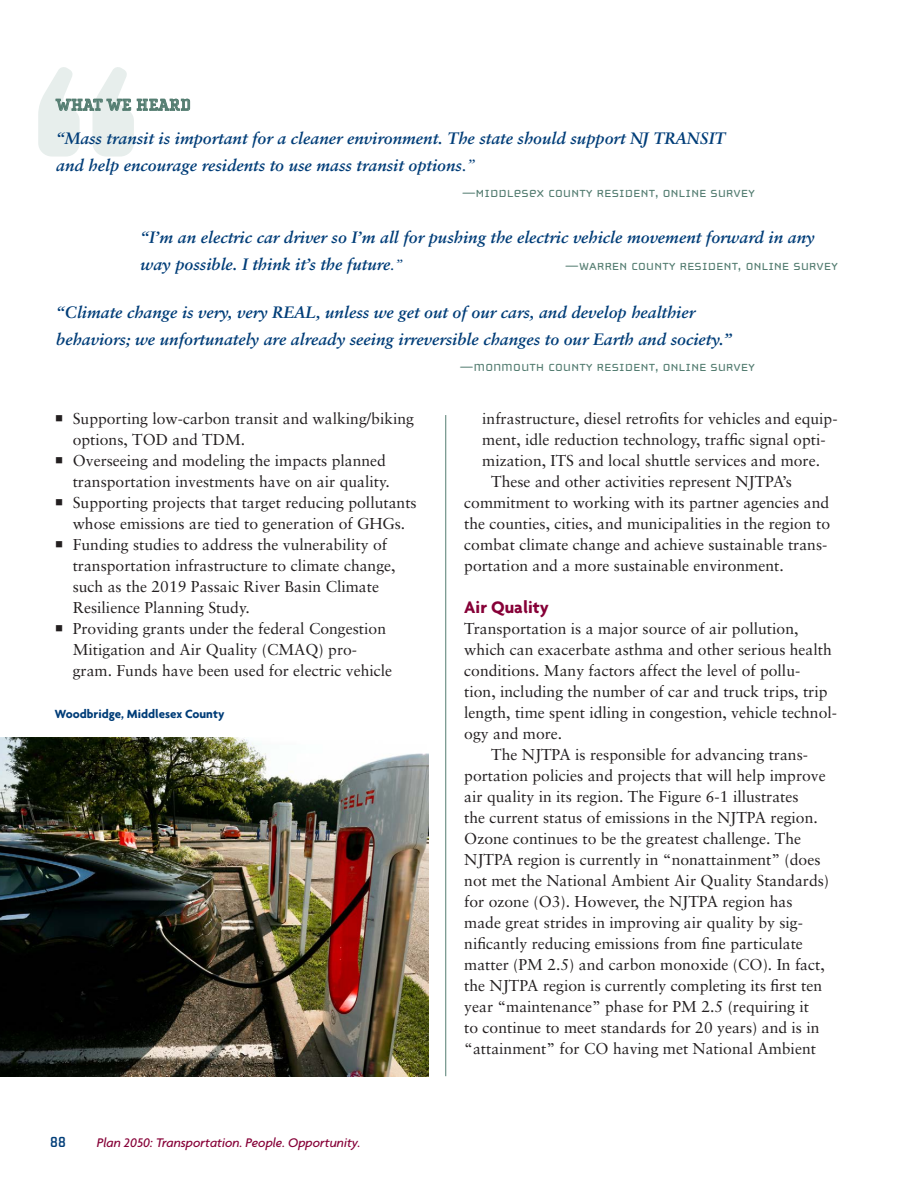
<style>
.page{position:relative;width:918px;height:1189px;background:#fff}
.page>*{position:absolute;margin:0;border:0;box-sizing:border-box;transform-origin:0 0}
.t1{font:700 18px "Agenda";color:#860037}
.t2{font:italic 700 16.5px/27px "Sabon";color:#003d78}
.t3{font:700 16.5px "Cholla Slab";letter-spacing:.025em;color:#547d71}
.t4{font:15.75px/21px "Sabon";color:#231f20}
.t5{font:15px "Cholla Unicase";letter-spacing:.025em;color:#547d71}
.t6{font:700 15px "Cholla Slab";color:#003d78}
.t7{font:italic 500 13.5px "Agenda";color:#860037}
.t8{font:700 12.75px "Agenda";color:#003d78}
.s1{font-weight:400}
.s2{font-weight:400;font-size:15px}
</style>
<div class="page">
<hr style="left:445px;top:415px;width:1px;height:660px;background:#547d71">
<svg style="left:38px;top:67px;width:152px;height:89px"></svg>
<img style="left:0;top:737px;width:428px;height:338px">
<p class="t3" style="left:56px;top:96px;width:136px">WHAT WE HEARD</p>
<p class="t2" style="left:56px;top:124px;width:671px">“Mass transit is important for a cleaner environment. The state should support NJ TRANSIT and help encourage residents to use mass transit options<span class="s1">.”</span></p>
<p class="t5" style="left:462px;top:185px;width:294px">—Middlesex COUNTY RESIDENT, ONLINE SURVEY</p>
<p class="t2" style="left:141px;top:223px;width:676px">“I’m an electric car driver so I’m all for pushing the electric vehicle movement forward in any way possible. I think it’s the future<span class="s2">.”</span></p>
<p class="t5" style="left:565px;top:258px;width:274px">—WARREN COUNTY RESIDENT, ONLINE SURVEY</p>
<p class="t2" style="left:56px;top:299px;width:677px">“Climate change is very, very REAL, unless we get out of our cars, and develop healthier behaviors; we unfortunately are already seeing irreversible changes to our Earth and society.”</p>
<p class="t5" style="left:460px;top:359px;width:297px">—monmouth COUNTY RESIDENT, ONLINE SURVEY</p>
<p class="t4" style="left:73px;top:408px;width:343px;text-indent:-18px">○ Supporting low-carbon transit and walking/biking options, TOD and TDM.</p>
<p class="t4" style="left:55px;top:450px;width:337px;text-align:right">○ Overseeing and modeling the impacts planned transportation investments have on air quality.</p>
<p class="t4" style="left:55px;top:492px;width:363px;text-align:center">○ Supporting projects that target reducing pollutants whose emissions are tied to generation of GHGs.</p>
<p class="t4" style="left:73px;top:534px;width:324px;text-indent:-18px">○ Funding studies to address the vulnerability of transportation infrastructure to climate change, such as the 2019 Passaic River Basin Climate Resilience Planning Study.</p>
<p class="t4" style="left:73px;top:618px;width:321px;text-indent:-18px">○ Providing grants under the federal Congestion<br>Mitigation and Air Quality (CMAQ) pro&shy;gram. Funds have been used for electric vehicle</p>
<p class="t8" style="left:55px;top:706px;width:171px">Woodbridge, Middlesex County</p>
<p class="t6" style="left:50px;top:1133px;width:17px">88</p>
<p class="t7" style="left:97px;top:1134px;width:265px">Plan 2050: Transportation. People. Opportunity.</p>
<p class="t4" style="left:482px;top:408px;width:357px">infrastructure, diesel retrofits for vehicles and equip-</p>
<p class="t4" style="left:482px;top:429px;width:345px">ment, idle reduction technology, traffic signal opti-</p>
<p class="t4" style="left:482px;top:450px;width:339px">mization, ITS and local shuttle services and more.</p>
<p class="t4" style="left:491px;top:471px;width:302px">These and other activities represent NJTPA’s</p>
<p class="t4" style="left:464px;top:492px;width:366px">commitment to working with its partner agencies and</p>
<p class="t4" style="left:464px;top:512px;width:367px">the counties, cities, and municipalities in the region to</p>
<p class="t4" style="left:464px;top:533px;width:365px">combat climate change and achieve sustainable trans-</p>
<p class="t4" style="left:464px;top:554px;width:321px">portation and a more sustainable environment.</p>
<p class="t1" style="left:464px;top:596px;width:86px">Air Quality</p>
<p class="t4" style="left:464px;top:618px;width:336px">Transportation is a major source of air pollution,</p>
<p class="t4" style="left:464px;top:639px;width:369px">which can exacerbate asthma and other serious health</p>
<p class="t4" style="left:464px;top:660px;width:338px">conditions. Many factors affect the level of pollu-</p>
<p class="t4" style="left:464px;top:681px;width:365px">tion, including the number of car and truck trips, trip</p>
<p class="t4" style="left:464px;top:702px;width:374px">length, time spent idling in congestion, vehicle technol-</p>
<p class="t4" style="left:464px;top:723px;width:100px">ogy and more.</p>
<p class="t4" style="left:491px;top:744px;width:318px">The NJTPA is responsible for advancing trans-</p>
<p class="t4" style="left:464px;top:765px;width:363px">portation policies and projects that will help improve</p>
<p class="t4" style="left:464px;top:786px;width:336px">air quality in its region. The Figure 6-1 illustrates</p>
<p class="t4" style="left:464px;top:807px;width:355px">the current status of emissions in the NJTPA region.</p>
<p class="t4" style="left:464px;top:828px;width:338px">Ozone continues to be the greatest challenge. The</p>
<p class="t4" style="left:464px;top:849px;width:358px">NJTPA region is currently in “nonattainment” (does</p>
<p class="t4" style="left:464px;top:870px;width:366px">not met the National Ambient Air Quality Standards)</p>
<p class="t4" style="left:464px;top:891px;width:330px">for ozone (O3). However, the NJTPA region has</p>
<p class="t4" style="left:464px;top:912px;width:340px">made great strides in improving air quality by sig-</p>
<p class="t4" style="left:464px;top:933px;width:340px">nificantly reducing emissions from fine particulate</p>
<p class="t4" style="left:464px;top:954px;width:362px">matter (PM 2.5) and carbon monoxide (CO). In fact,</p>
<p class="t4" style="left:464px;top:974px;width:359px">the NJTPA region is currently completing its first ten</p>
<p class="t4" style="left:464px;top:995px;width:346px">year “maintenance” phase for PM 2.5 (requiring it</p>
<p class="t4" style="left:464px;top:1016px;width:357px">to continue to meet standards for 20 years) and is in</p>
<p class="t4" style="left:464px;top:1037px;width:353px">“attainment” for CO having met National Ambient</p>
</div>
